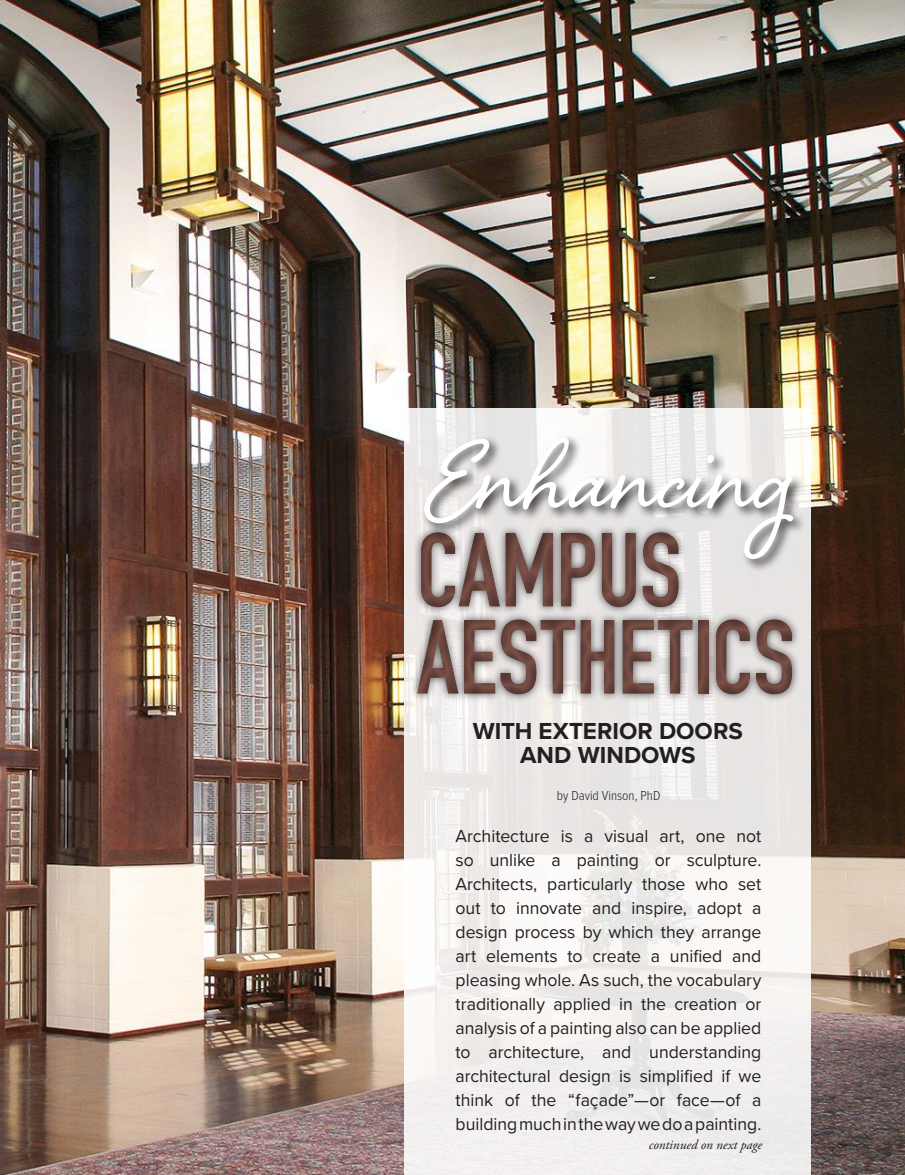
<style>
.page{position:relative;width:905px;height:1175px;background:#fff}
.page>*{position:absolute;margin:0;border:0;box-sizing:border-box;transform-origin:0 0}
.t1{font:124.5px "Shelby";letter-spacing:.01em;color:#fff}
.t2{font:700 103.5px/87px "DIN Condensed";letter-spacing:-.005em;color:#7a5047}
.t3{font:700 24px/24px "Proxima Nova";color:#231f20;text-align:center}
.t4{font:18px/24px "Proxima Nova";color:#231f20;text-align:justify}
.t5{font:italic 13.5px "Adobe Garamond Pro";color:#231f20}
.t6{font:300 13.5px "Proxima Nova Cond";color:#231f20}
</style>
<div class="page">
<img style="left:0;top:0;width:904px;height:1174px">
<div style="left:404px;top:408px;width:407px;height:766px;background:linear-gradient(to right,#f2f0ee,#efedec)"></div>
<div style="left:402px;top:513px;width:405px;height:200px;background:#231f20;opacity:.5"></div>
<div style="left:421px;top:434px;width:385px;height:138px;background:#231f20;opacity:.85"></div>
<h1 class="t1" style="left:424px;top:391px;width:369px">Enhancing</h1>
<h2 class="t2" style="left:416px;top:526px;width:380px">CAMPUS<br>AESTHETICS</h2>
<h3 class="t3" style="left:473px;top:719px;width:271px">WITH EXTERIOR DOORS<br>AND WINDOWS</h3>
<p class="t6" style="left:557px;top:785px;width:105px">by David Vinson, PhD</p>
<p class="t4" style="left:455px;top:823px;width:307px">Architecture is a visual art, one not so unlike a painting or sculpture.<br>Architects, particularly those who set out to innovate and inspire, adopt a design process by which they arrange art elements to create a unified and pleasing whole. As such, the vocabulary traditionally applied in the creation or analysis of a painting also can be applied to architecture, and understanding architectural design is simplified if we think of the “façade”—or face—of a building much in the way we do a painting.</p>
<p class="t5" style="left:648px;top:1136px;width:115px">continued on next page</p>
</div>
